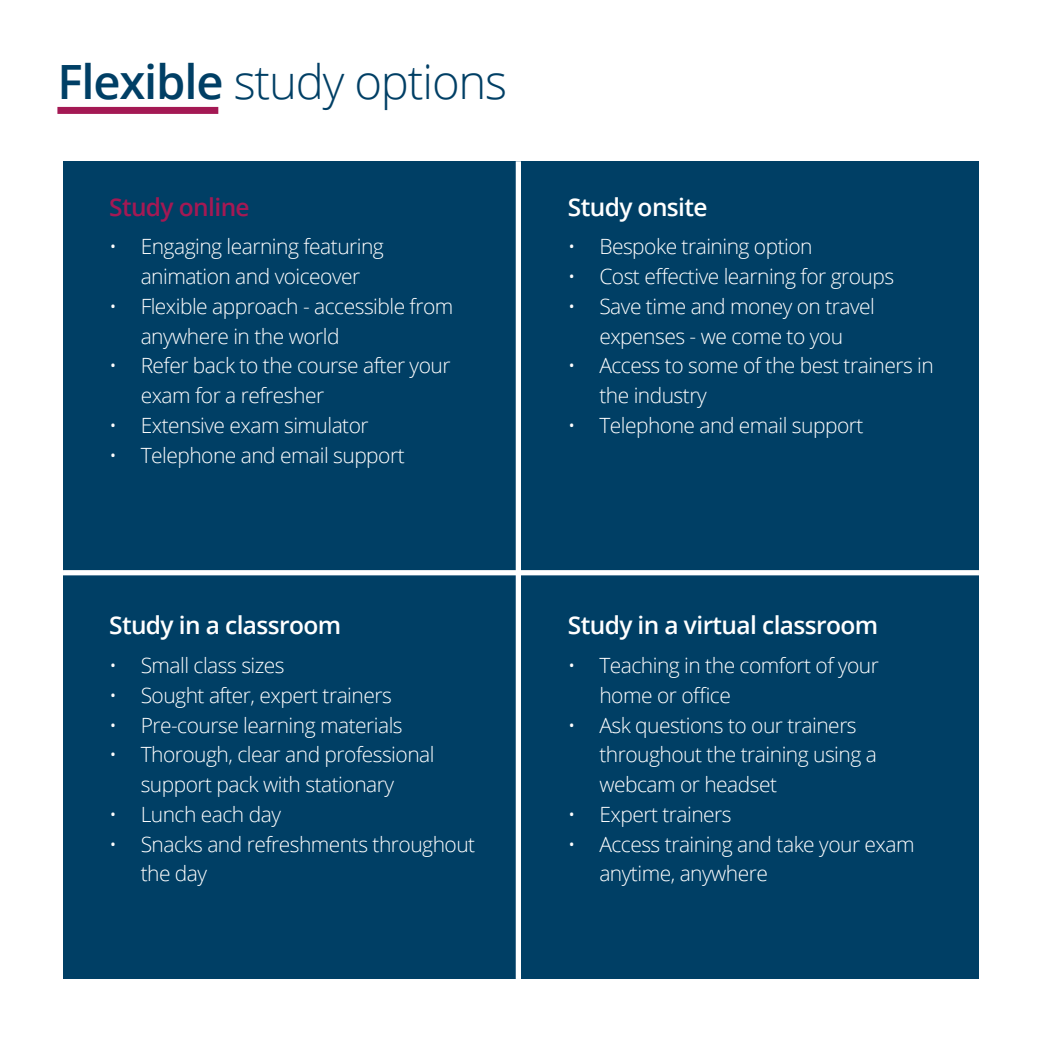
<style>
.page{position:relative;width:1042px;height:1042px;background:#fff}
.page>*{position:absolute;margin:0;border:0;box-sizing:border-box;transform-origin:0 0}
.t1{font:300 47.25px "Open Sans";letter-spacing:-.025em;color:#003f65}
.t2{font:600 24.5px "Open Sans";letter-spacing:-.025em;color:#fff}
.t3{font:600 24.5px "Open Sans";letter-spacing:-.025em;color:#a41954}
.t4{font:300 21px/29.8px "Open Sans";letter-spacing:-.025em;color:#fff}
.s1{font-weight:600}
</style>
<div class="page">
<div style="left:57px;top:107px;width:161px;height:7px;background:#a41954"></div>
<div style="left:63px;top:161px;width:916px;height:818px;background:#003f65"></div>
<div style="left:63px;top:570px;width:916px;height:5px;background:#fff"></div>
<div style="left:516px;top:161px;width:5px;height:818px;background:#fff"></div>
<p class="t1" style="left:57px;top:50px;width:451px"><span class="s1">Flexible</span> study options</p>
<p class="t3" style="left:109px;top:190px;width:142px">Study online</p>
<p class="t4" style="left:109px;top:231px;width:276px;text-align:center">• Engaging learning featuring animation and voiceover</p>
<p class="t4" style="left:141px;top:291px;width:314px;text-indent:-31px">• Flexible approach - accessible from anywhere in the world</p>
<p class="t4" style="left:141px;top:350px;width:311px;text-indent:-31px">• Refer back to the course after your exam for a refresher</p>
<p class="t4" style="left:109px;top:410px;width:261px">• Extensive exam simulator</p>
<p class="t4" style="left:109px;top:439px;width:297px">• Telephone and email support</p>
<p class="t2" style="left:109px;top:609px;width:234px">Study in a classroom</p>
<p class="t4" style="left:109px;top:650px;width:177px">• Small class sizes</p>
<p class="t4" style="left:109px;top:680px;width:284px">• Sought after, expert trainers</p>
<p class="t4" style="left:109px;top:709px;width:295px">• Pre-course learning materials</p>
<p class="t4" style="left:109px;top:739px;width:327px;text-align:center">• Thorough, clear and professional support pack with stationary</p>
<p class="t4" style="left:109px;top:799px;width:173px">• Lunch each day</p>
<p class="t4" style="left:141px;top:828px;width:336px;text-indent:-31px">• Snacks and refreshments throughout the day</p>
<p class="t2" style="left:568px;top:190px;width:141px">Study onsite</p>
<p class="t4" style="left:568px;top:231px;width:246px">• Bespoke training option</p>
<p class="t4" style="left:568px;top:261px;width:328px">• Cost effective learning for groups</p>
<p class="t4" style="left:568px;top:291px;width:309px;text-align:center">• Save time and money on travel expenses - we come to you</p>
<p class="t4" style="left:599px;top:350px;width:336px;text-indent:-32px">• Access to some of the best trainers in the industry</p>
<p class="t4" style="left:568px;top:410px;width:297px">• Telephone and email support</p>
<p class="t2" style="left:568px;top:609px;width:312px">Study in a virtual classroom</p>
<p class="t4" style="left:599px;top:650px;width:281px;text-indent:-32px">• Teaching in the comfort of your home or office</p>
<p class="t4" style="left:599px;top:709px;width:279px;text-indent:-32px">• Ask questions to our trainers throughout the training using a webcam or headset</p>
<p class="t4" style="left:568px;top:799px;width:165px">• Expert trainers</p>
<p class="t4" style="left:599px;top:828px;width:317px;text-indent:-32px">• Access training and take your exam anytime, anywhere</p>
</div>
